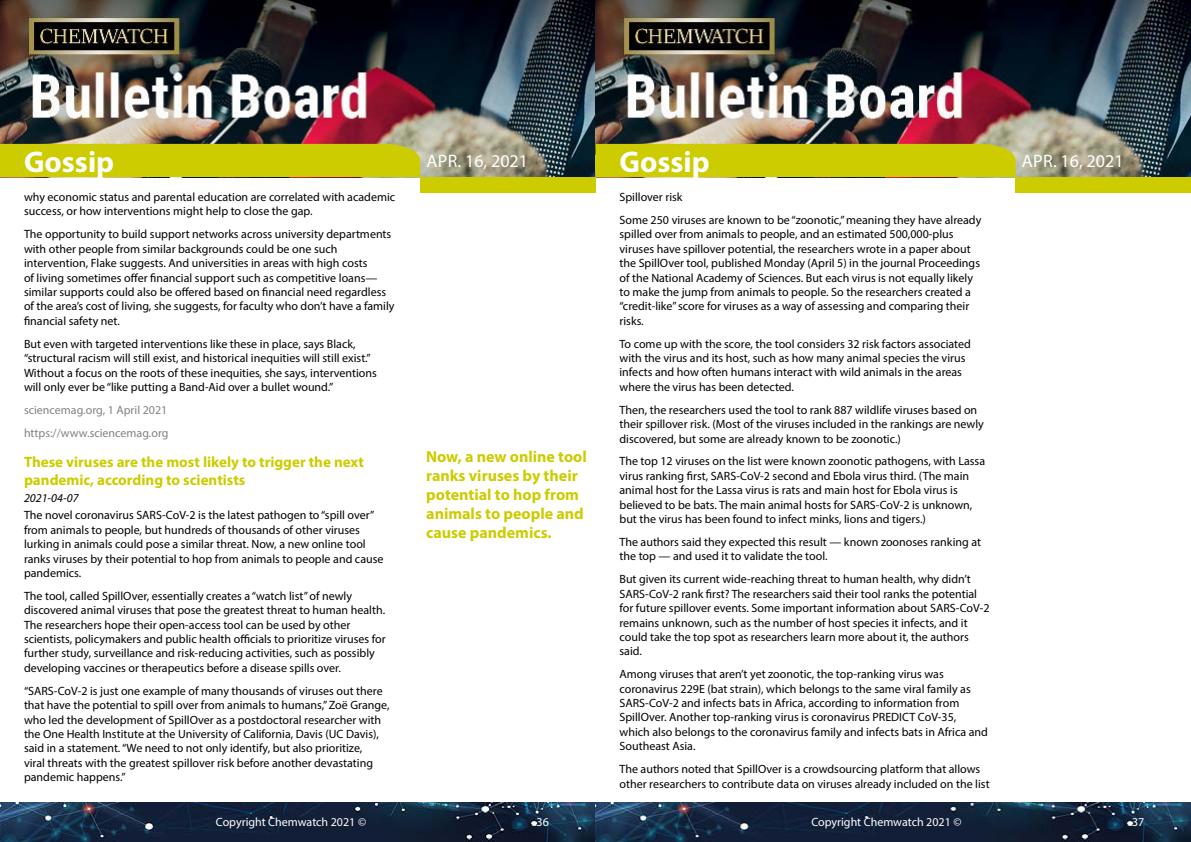
<style>
.page{position:relative;width:1191px;height:842px;background:#fff}
.page>*{position:absolute;margin:0;border:0;box-sizing:border-box;transform-origin:0 0}
.t1{font:700 30px "Myriad Pro";color:#fff}
.t2{font:18px "Myriad Pro";color:#fff}
.t3{font:700 16px/19.2px "Myriad Pro";color:#cc0}
.t4{font:700 15px/18px "Myriad Pro";color:#cc0}
.t5{font:12px/14.4px "Myriad Pro";color:#000}
.t6{font:12px/22.9px "Myriad Pro";color:#808285}
.t7{font:12px "Myriad Pro";color:#fff}
.t8{font:italic 12px "Myriad Pro";color:#000}
</style>
<div class="page">
<img style="left:0;top:0;width:1191px;height:177px">
<div style="left:420px;top:177px;width:175px;height:15px;background:#cc0"></div>
<div style="left:1015px;top:177px;width:176px;height:15px;background:#cc0"></div>
<div style="left:0;top:144px;width:420px;height:33px;background:#cc0"></div>
<div style="left:595px;top:144px;width:420px;height:33px;background:#cc0"></div>
<img style="left:0;top:802px;width:1191px;height:40px">
<h1 class="t1" style="left:24px;top:142px;width:92px">Gossip</h1>
<h1 class="t1" style="left:619px;top:142px;width:92px">Gossip</h1>
<p class="t5" style="left:619px;top:185px;width:363px;line-height:22.9px">Spillover risk<br>Some 250 viruses are known to be “zoonotic,” meaning they have already</p>
<p class="t5" style="left:619px;top:227px;width:362px">spilled over from animals to people, and an estimated 500,000-plus viruses have spillover potential, the researchers wrote in a paper about the SpillOver tool, published Monday (April 5) in the journal Proceedings of the National Academy of Sciences. But each virus is not equally likely to make the jump from animals to people. So the researchers created a “credit-like” score for viruses as a way of assessing and comparing their risks.</p>
<p class="t5" style="left:619px;top:336px;width:353px">To come up with the score, the tool considers 32 risk factors associated with the virus and its host, such as how many animal species the virus infects and how often humans interact with wild animals in the areas where the virus has been detected.</p>
<p class="t5" style="left:619px;top:402px;width:366px">Then, the researchers used the tool to rank 887 wildlife viruses based on their spillover risk. (Most of the viruses included in the rankings are newly discovered, but some are already known to be zoonotic.)</p>
<p class="t5" style="left:619px;top:454px;width:367px">The top 12 viruses on the list were known zoonotic pathogens, with Lassa virus ranking first, SARS-CoV-2 second and Ebola virus third. (The main animal host for the Lassa virus is rats and main host for Ebola virus is believed to be bats. The main animal hosts for SARS-CoV-2 is unknown, but the virus has been found to infect minks, lions and tigers.)</p>
<p class="t5" style="left:619px;top:535px;width:363px">The authors said they expected this result — known zoonoses ranking at the top — and used it to validate the tool.</p>
<p class="t5" style="left:619px;top:572px;width:371px">But given its current wide-reaching threat to human health, why didn’t SARS-CoV-2 rank first? The researchers said their tool ranks the potential for future spillover events. Some important information about SARS-CoV-2 remains unknown, such as the number of host species it infects, and it could take the top spot as researchers learn more about it, the authors said.</p>
<p class="t5" style="left:619px;top:667px;width:370px">Among viruses that aren’t yet zoonotic, the top-ranking virus was coronavirus 229E (bat strain), which belongs to the same viral family as SARS-CoV-2 and infects bats in Africa, according to information from SpillOver. Another top-ranking virus is coronavirus PREDICT CoV-35, which also belongs to the coronavirus family and infects bats in Africa and Southeast Asia.</p>
<p class="t5" style="left:619px;top:762px;width:371px">The authors noted that SpillOver is a crowdsourcing platform that allows other researchers to contribute data on viruses already included on the list</p>
<h2 class="t2" style="left:426px;top:150px;width:103px">Apr. 16, 2021</h2>
<h2 class="t2" style="left:1022px;top:150px;width:103px">Apr. 16, 2021</h2>
<p class="t5" style="left:24px;top:190px;width:373px">why economic status and parental education are correlated with academic success, or how interventions might help to close the gap.</p>
<p class="t5" style="left:24px;top:227px;width:372px">The opportunity to build support networks across university departments with other people from similar backgrounds could be one such intervention, Flake suggests. And universities in areas with high costs<br>of living sometimes offer financial support such as competitive loans— similar supports could also be offered based on financial need regardless of the area’s cost of living, she suggests, for faculty who don’t have a family financial safety net.</p>
<p class="t5" style="left:24px;top:336px;width:354px">But even with targeted interventions like these in place, says Black, “structural racism will still exist, and historical inequities will still exist.” Without a focus on the roots of these inequities, she says, interventions will only ever be “like putting a Band-Aid over a bullet wound.”</p>
<p class="t6" style="left:24px;top:398px;width:146px">sciencemag.org, 1 April 2021 https://www.sciencemag.org</p>
<p class="t4" style="left:24px;top:452px;width:341px">These viruses are the most likely to trigger the next pandemic, according to scientists</p>
<p class="t8" style="left:24px;top:491px;width:56px">2021-04-07</p>
<p class="t5" style="left:24px;top:508px;width:361px">The novel coronavirus SARS-CoV-2 is the latest pathogen to “spill over” from animals to people, but hundreds of thousands of other viruses lurking in animals could pose a similar threat. Now, a new online tool ranks viruses by their potential to hop from animals to people and cause pandemics.</p>
<p class="t5" style="left:24px;top:588px;width:363px">The tool, called SpillOver, essentially creates a “watch list” of newly discovered animal viruses that pose the greatest threat to human health.<br>The researchers hope their open-access tool can be used by other scientists, policymakers and public health officials to prioritize viruses for further study, surveillance and risk-reducing activities, such as possibly developing vaccines or therapeutics before a disease spills over.</p>
<p class="t5" style="left:24px;top:683px;width:367px">“SARS-CoV-2 is just one example of many thousands of viruses out there that have the potential to spill over from animals to humans,” Zoë Grange, who led the development of SpillOver as a postdoctoral researcher with the One Health Institute at the University of California, Davis (UC Davis), said in a statement. “We need to not only identify, but also prioritize,<br>viral threats with the greatest spillover risk before another devastating pandemic happens.”</p>
<h3 class="t3" style="left:426px;top:446px;width:162px">Now, a new online tool ranks viruses by their potential to hop from animals to people and cause pandemics.</h3>
<p class="t7" style="left:216px;top:815px;width:152px">Copyright Chemwatch 2021 ©</p>
<p class="t7" style="left:536px;top:815px;width:14px">36</p>
<p class="t7" style="left:811px;top:815px;width:152px">Copyright Chemwatch 2021 ©</p>
<p class="t7" style="left:1132px;top:815px;width:14px">37</p>
</div>
